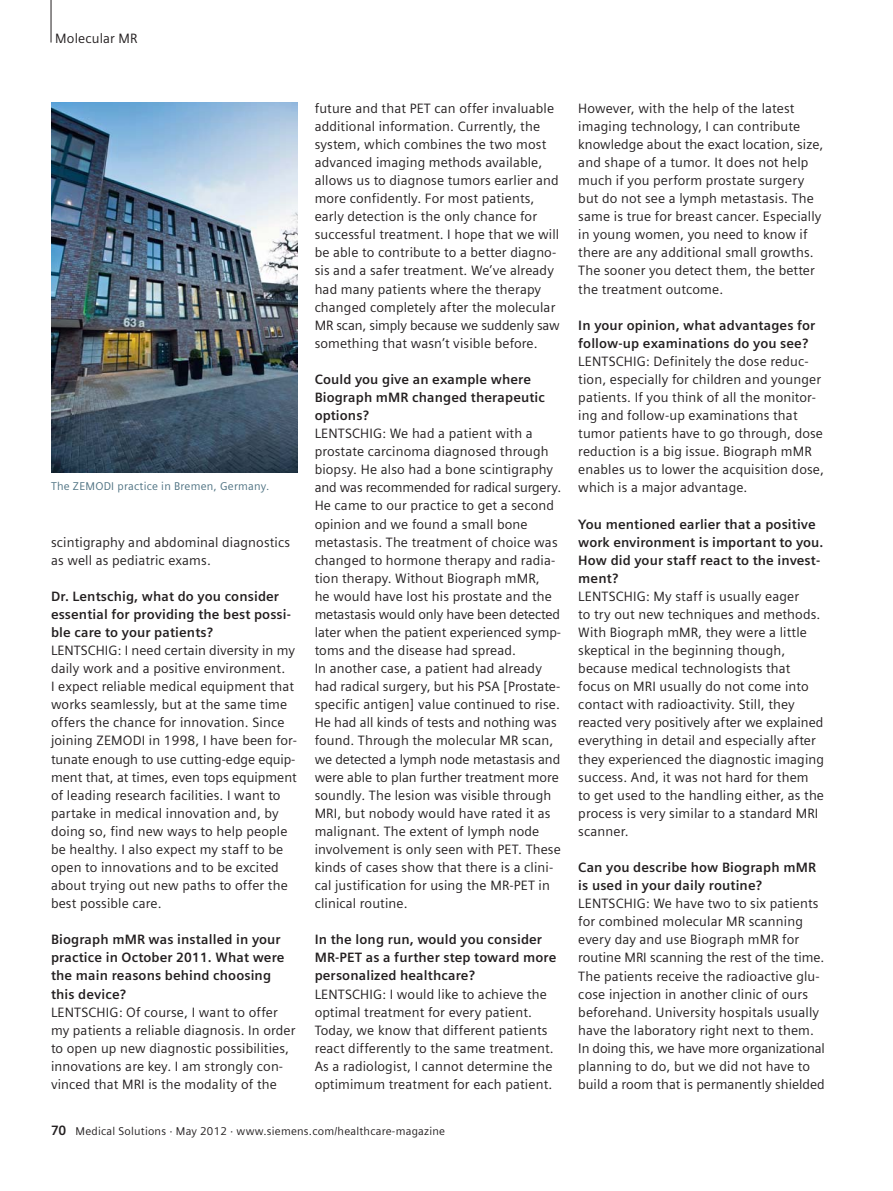
<style>
.page{position:relative;width:893px;height:1191px;background:#fff}
.page>*{position:absolute;margin:0;border:0;box-sizing:border-box;transform-origin:0 0}
.t1{font:13.5px/18px "Siemens Sans";letter-spacing:.01em;color:#231f20}
.t2{font:700 13.5px/18px "Siemens Sans";letter-spacing:.01em;color:#231f20}
.t3{font:11.25px "Siemens Sans";letter-spacing:.02em;color:#231f20}
.t4{font:11.25px "Siemens Sans";letter-spacing:.02em;color:#4e7282}
.s1{font-weight:700;font-size:13.5px}
</style>
<div class="page">
<hr style="left:51px;top:0;width:1px;height:43px;background:#231f20">
<img style="left:51px;top:102px;width:247px;height:370px">
<p class="t1" style="left:55px;top:30px;width:84px">Molecular MR</p>
<p class="t4" style="left:51px;top:481px;width:220px">The ZEMODI practice in Bremen, Germany.</p>
<p class="t1" style="left:51px;top:533px;width:241px">scintigraphy and abdominal diagnostics as well as pediatric exams.</p>
<p class="t2" style="left:51px;top:588px;width:241px">Dr. Lentschig, what do you consider essential for providing the best possi&shy;ble care to your patients?</p>
<p class="t1" style="left:51px;top:642px;width:247px">LENTSCHIG: I need certain diversity in my daily work and a positive environment.<br>I expect reliable medical equipment that works seamlessly, but at the same time offers the chance for innovation. Since joining ZEMODI in 1998, I have been for&shy;tunate enough to use cutting-edge equip&shy;ment that, at times, even tops equipment of leading research facilities. I want to partake in medical innovation and, by doing so, find new ways to help people be healthy. I also expect my staff to be open to innovations and to be excited about trying out new paths to offer the best possible care.</p>
<p class="t2" style="left:51px;top:931px;width:235px">Biograph mMR was installed in your practice in October 2011. What were the main reasons behind choosing this device?</p>
<p class="t1" style="left:51px;top:1003px;width:246px">LENTSCHIG: Of course, I want to offer my patients a reliable diagnosis. In order to open up new diagnostic possibilities, innovations are key. I am strongly con&shy;vinced that MRI is the modality of the</p>
<p class="t1" style="left:315px;top:100px;width:247px">future and that PET can offer invaluable additional information. Currently, the system, which combines the two most advanced imaging methods available, allows us to diagnose tumors earlier and more confidently. For most patients, early detection is the only chance for successful treatment. I hope that we will be able to contribute to a better diagno&shy;sis and a safer treatment. We’ve already had many patients where the therapy changed completely after the molecular MR scan, simply because we suddenly saw something that wasn’t visible before.</p>
<p class="t2" style="left:315px;top:371px;width:232px">Could you give an example where<br>Biograph mMR changed therapeutic options?</p>
<p class="t1" style="left:315px;top:425px;width:248px">LENTSCHIG: We had a patient with a prostate carcinoma diagnosed through biopsy. He also had a bone scintigraphy and was recommended for radical surgery.<br>He came to our practice to get a second opinion and we found a small bone metastasis. The treatment of choice was changed to hormone therapy and radia&shy;tion therapy. Without Biograph mMR,<br>he would have lost his prostate and the metastasis would only have been detected later when the patient experienced symp&shy;toms and the disease had spread.<br>In another case, a patient had already had radical surgery, but his PSA [Prostate&shy;specific antigen] value continued to rise.<br>He had all kinds of tests and nothing was found. Through the molecular MR scan, we detected a lymph node metastasis and were able to plan further treatment more soundly. The lesion was visible through MRI, but nobody would have rated it as malignant. The extent of lymph node involvement is only seen with PET. These kinds of cases show that there is a clini&shy;cal justification for using the MR-PET in clinical routine.</p>
<p class="t2" style="left:315px;top:931px;width:243px">In the long run, would you consider<br>MR-PET as a further step toward more personalized healthcare?</p>
<p class="t1" style="left:315px;top:985px;width:240px">LENTSCHIG: I would like to achieve the optimal treatment for every patient.<br>Today, we know that different patients react differently to the same treatment.<br>As a radiologist, I cannot determine the optimimum treatment for each patient.</p>
<p class="t3" style="left:51px;top:1126px;width:396px"><span class="s1">70</span> Medical Solutions · May 2012 · www.siemens.com/healthcare-magazine</p>
<p class="t1" style="left:578px;top:100px;width:246px">However, with the help of the latest imaging technology, I can contribute knowledge about the exact location, size, and shape of a tumor. It does not help much if you perform prostate surgery but do not see a lymph metastasis. The same is true for breast cancer. Especially in young women, you need to know if there are any additional small growths.<br>The sooner you detect them, the better the treatment outcome.</p>
<p class="t2" style="left:578px;top:317px;width:239px">In your opinion, what advantages for follow-up examinations do you see?</p>
<p class="t1" style="left:578px;top:353px;width:247px">LENTSCHIG: Definitely the dose reduc&shy;tion, especially for children and younger patients. If you think of all the monitor&shy;ing and follow-up examinations that tumor patients have to go through, dose reduction is a big issue. Biograph mMR enables us to lower the acquisition dose, which is a major advantage.</p>
<p class="t2" style="left:578px;top:515px;width:247px">You mentioned earlier that a positive work environment is important to you.<br>How did your staff react to the invest&shy;ment?</p>
<p class="t1" style="left:578px;top:588px;width:247px">LENTSCHIG: My staff is usually eager<br>to try out new techniques and methods.<br>With Biograph mMR, they were a little skeptical in the beginning though, because medical technologists that focus on MRI usually do not come into contact with radioactivity. Still, they reacted very positively after we explained everything in detail and especially after they experienced the diagnostic imaging success. And, it was not hard for them to get used to the handling either, as the process is very similar to a standard MRI scanner.</p>
<p class="t2" style="left:578px;top:859px;width:239px">Can you describe how Biograph mMR is used in your daily routine?</p>
<p class="t1" style="left:578px;top:895px;width:248px">LENTSCHIG: We have two to six patients for combined molecular MR scanning every day and use Biograph mMR for routine MRI scanning the rest of the time.<br>The patients receive the radioactive glu&shy;cose injection in another clinic of ours beforehand. University hospitals usually have the laboratory right next to them.<br>In doing this, we have more organizational planning to do, but we did not have to build a room that is permanently shielded</p>
</div>
